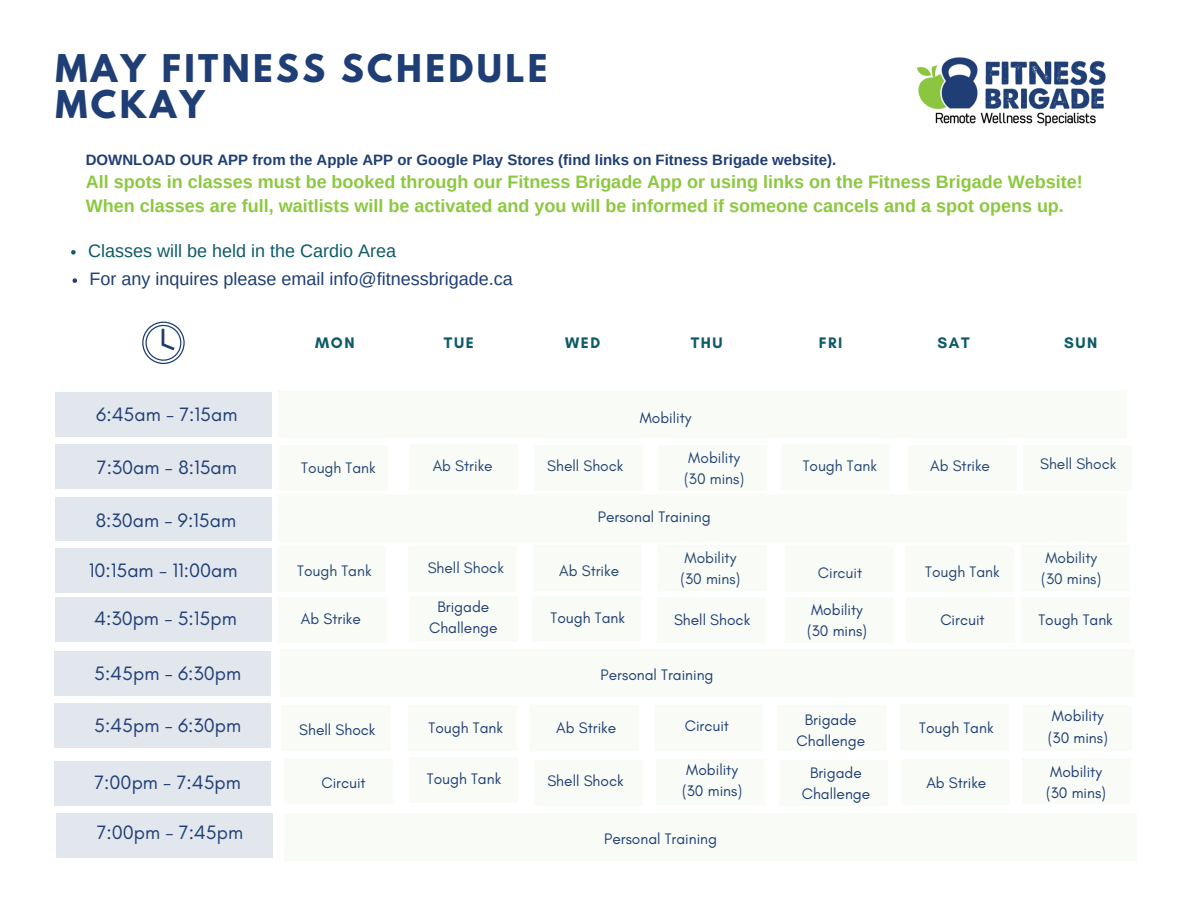
<style>
.page{position:relative;width:1188px;height:918px;background:#fff}
.page>*{position:absolute;margin:0;border:0;box-sizing:border-box;transform-origin:0 0}
.t1{font:700 33.9px/36px "League Spartan";letter-spacing:.1em;color:#1f3e75}
.t2{font:19.8px "Glacial Indifference";color:#1f3e75}
.t3{font:700 18px/24.8px "Arimo";color:#8cc840}
.t4{font:18px "Arimo";color:#1f3e75}
.t5{font:18px "Arimo";color:#0e5b68}
.t6{font:700 15.6px "Glacial Indifference";letter-spacing:.1em;color:#0e5b68}
.t7{font:15.45px/21.1px "Glacial Indifference";color:#1f3e75;text-align:center}
.t8{font:700 15px "Arimo";color:#1f3e75}
</style>
<div class="page">
<img style="left:916px;top:57px;width:190px;height:69px">
<svg style="left:142px;top:322px;width:43px;height:42px"></svg>
<div style="left:55px;top:392px;width:216px;height:44px;background:#e2e6ed"></div>
<div style="left:55px;top:445px;width:216px;height:43px;background:#e2e6ed"></div>
<div style="left:55px;top:497px;width:216px;height:44px;background:#e2e6ed"></div>
<div style="left:55px;top:548px;width:216px;height:44px;background:#e2e6ed"></div>
<div style="left:54px;top:652px;width:216px;height:44px;background:#e2e6ed"></div>
<div style="left:281px;top:705px;width:109px;height:45px;background:#f9fcf6"></div>
<div style="left:408px;top:705px;width:109px;height:45px;background:#f9fcf6"></div>
<div style="left:531px;top:705px;width:108px;height:45px;background:#f9fcf6"></div>
<div style="left:654px;top:705px;width:109px;height:45px;background:#f9fcf6"></div>
<div style="left:777px;top:705px;width:109px;height:45px;background:#f9fcf6"></div>
<div style="left:900px;top:704px;width:109px;height:45px;background:#f9fcf6"></div>
<div style="left:1023px;top:705px;width:109px;height:45px;background:#f9fcf6"></div>
<div style="left:54px;top:703px;width:216px;height:44px;background:#e2e6ed"></div>
<div style="left:57px;top:813px;width:216px;height:44px;background:#e2e6ed"></div>
<div style="left:279px;top:495px;width:848px;height:46px;background:#f9fcf6"></div>
<svg style="left:71px;top:250px;width:5px;height:5px"></svg>
<div style="left:278px;top:391px;width:848px;height:46px;background:#f9fcf6"></div>
<div style="left:55px;top:597px;width:216px;height:44px;background:#e2e6ed"></div>
<div style="left:657px;top:597px;width:109px;height:45px;background:#f9fcf6"></div>
<div style="left:533px;top:596px;width:108px;height:45px;background:#f9fcf6"></div>
<div style="left:409px;top:596px;width:108px;height:45px;background:#f9fcf6"></div>
<div style="left:278px;top:597px;width:109px;height:45px;background:#f9fcf6"></div>
<div style="left:785px;top:597px;width:109px;height:45px;background:#f9fcf6"></div>
<div style="left:1021px;top:597px;width:109px;height:45px;background:#f9fcf6"></div>
<div style="left:906px;top:597px;width:108px;height:45px;background:#f9fcf6"></div>
<div style="left:54px;top:761px;width:216px;height:44px;background:#e2e6ed"></div>
<div style="left:280px;top:649px;width:853px;height:47px;background:#f9fcf6"></div>
<svg style="left:73px;top:278px;width:4px;height:5px"></svg>
<div style="left:534px;top:761px;width:109px;height:45px;background:#f9fcf6"></div>
<div style="left:409px;top:757px;width:109px;height:45px;background:#f9fcf6"></div>
<div style="left:284px;top:759px;width:109px;height:45px;background:#f9fcf6"></div>
<div style="left:656px;top:760px;width:109px;height:45px;background:#f9fcf6"></div>
<div style="left:779px;top:761px;width:109px;height:45px;background:#f9fcf6"></div>
<div style="left:901px;top:760px;width:109px;height:45px;background:#f9fcf6"></div>
<div style="left:1022px;top:758px;width:109px;height:45px;background:#f9fcf6"></div>
<div style="left:284px;top:813px;width:853px;height:48px;background:#f9fcf6"></div>
<div style="left:905px;top:547px;width:109px;height:45px;background:#f9fcf6"></div>
<div style="left:785px;top:547px;width:109px;height:45px;background:#f9fcf6"></div>
<div style="left:658px;top:545px;width:109px;height:45px;background:#f9fcf6"></div>
<div style="left:533px;top:545px;width:109px;height:45px;background:#f9fcf6"></div>
<div style="left:408px;top:547px;width:109px;height:45px;background:#f9fcf6"></div>
<div style="left:277px;top:547px;width:109px;height:45px;background:#f9fcf6"></div>
<div style="left:1021px;top:545px;width:109px;height:45px;background:#f9fcf6"></div>
<div style="left:781px;top:445px;width:109px;height:45px;background:#f9fcf6"></div>
<div style="left:658px;top:445px;width:109px;height:45px;background:#f9fcf6"></div>
<div style="left:534px;top:445px;width:109px;height:45px;background:#f9fcf6"></div>
<div style="left:409px;top:445px;width:109px;height:45px;background:#f9fcf6"></div>
<div style="left:279px;top:445px;width:108px;height:45px;background:#f9fcf6"></div>
<div style="left:908px;top:445px;width:108px;height:45px;background:#f9fcf6"></div>
<div style="left:1024px;top:445px;width:108px;height:45px;background:#f9fcf6"></div>
<h1 class="t1" style="left:56px;top:55px;width:493px">MAY FITNESS SCHEDULE<br>MCKAY</h1>
<h4 class="t8" style="left:86px;top:152px;width:752px">DOWNLOAD OUR APP from the Apple APP or Google Play Stores (find links on Fitness Brigade website).</h4>
<h4 class="t3" style="left:86px;top:169px;width:999px">All spots in classes must be booked through our Fitness Brigade App or using links on the Fitness Brigade Website!<br>When classes are full, waitlists will be activated and you will be informed if someone cancels and a spot opens up.</h4>
<p class="t5" style="left:88px;top:241px;width:309px">Classes will be held in the Cardio Area</p>
<p class="t4" style="left:90px;top:269px;width:425px">For any inquires please email info@fitnessbrigade.ca</p>
<h2 class="t6" style="left:315px;top:333px;width:41px">MON</h2>
<p class="t6" style="left:444px;top:333px;width:31px">TUE</p>
<p class="t6" style="left:565px;top:333px;width:37px">WED</p>
<p class="t6" style="left:691px;top:333px;width:33px">THU</p>
<h4 class="t6" style="left:819px;top:333px;width:25px">FRI</h4>
<h4 class="t6" style="left:938px;top:333px;width:34px">SAT</h4>
<h4 class="t6" style="left:1064px;top:333px;width:35px">SUN</h4>
<h4 class="t2" style="left:96px;top:402px;width:143px">6:45am - 7:15am</h4>
<h4 class="t2" style="left:97px;top:455px;width:141px">7:30am - 8:15am</h4>
<h4 class="t2" style="left:96px;top:508px;width:142px">8:30am - 9:15am</h4>
<p class="t2" style="left:89px;top:558px;width:150px">10:15am - 11:00am</p>
<p class="t7" style="left:640px;top:407px;width:53px">Mobility</p>
<p class="t7" style="left:688px;top:447px;width:53px">Mobility</p>
<p class="t7" style="left:684px;top:468px;width:62px">(30 mins)</p>
<p class="t7" style="left:301px;top:457px;width:76px">Tough Tank</p>
<p class="t7" style="left:547px;top:455px;width:78px">Shell Shock</p>
<p class="t7" style="left:433px;top:455px;width:61px">Ab Strike</p>
<p class="t7" style="left:930px;top:455px;width:61px">Ab Strike</p>
<p class="t7" style="left:803px;top:455px;width:76px">Tough Tank</p>
<p class="t7" style="left:598px;top:506px;width:114px">Personal Training</p>
<p class="t7" style="left:685px;top:547px;width:53px">Mobility</p>
<p class="t7" style="left:680px;top:568px;width:62px">(30 mins)</p>
<p class="t7" style="left:428px;top:557px;width:78px">Shell Shock</p>
<p class="t7" style="left:429px;top:596px;width:70px">Brigade<br>Challenge</p>
<p class="t7" style="left:297px;top:560px;width:76px">Tough Tank</p>
<p class="t7" style="left:559px;top:560px;width:61px">Ab Strike</p>
<p class="t7" style="left:925px;top:561px;width:76px">Tough Tank</p>
<p class="t7" style="left:818px;top:562px;width:46px">Circuit</p>
<p class="t7" style="left:811px;top:599px;width:53px">Mobility</p>
<h3 class="t7" style="left:807px;top:620px;width:62px">(30 mins)</h3>
<h3 class="t7" style="left:551px;top:607px;width:76px">Tough Tank</h3>
<p class="t2" style="left:94px;top:606px;width:144px">4:30pm - 5:15pm</p>
<p class="t7" style="left:674px;top:609px;width:78px">Shell Shock</p>
<p class="t7" style="left:940px;top:609px;width:46px">Circuit</p>
<p class="t7" style="left:301px;top:608px;width:61px">Ab Strike</p>
<p class="t2" style="left:94px;top:661px;width:149px">5:45pm - 6:30pm</p>
<p class="t7" style="left:601px;top:664px;width:114px">Personal Training</p>
<h3 class="t2" style="left:94px;top:714px;width:149px">5:45pm - 6:30pm</h3>
<h3 class="t2" style="left:95px;top:770px;width:148px">7:00pm - 7:45pm</h3>
<p class="t7" style="left:299px;top:719px;width:78px">Shell Shock</p>
<p class="t7" style="left:429px;top:717px;width:76px">Tough Tank</p>
<p class="t7" style="left:556px;top:717px;width:61px">Ab Strike</p>
<p class="t7" style="left:321px;top:772px;width:46px">Circuit</p>
<p class="t7" style="left:427px;top:768px;width:76px">Tough Tank</p>
<p class="t7" style="left:547px;top:770px;width:78px">Shell Shock</p>
<p class="t7" style="left:685px;top:715px;width:46px">Circuit</p>
<p class="t7" style="left:686px;top:759px;width:53px">Mobility</p>
<p class="t7" style="left:682px;top:780px;width:62px">(30 mins)</p>
<p class="t7" style="left:797px;top:709px;width:70px">Brigade<br>Challenge</p>
<p class="t7" style="left:802px;top:762px;width:70px">Brigade<br>Challenge</p>
<p class="t7" style="left:919px;top:717px;width:76px">Tough Tank</p>
<p class="t7" style="left:926px;top:772px;width:61px">Ab Strike</p>
<h3 class="t2" style="left:97px;top:820px;width:148px">7:00pm - 7:45pm</h3>
<p class="t7" style="left:604px;top:828px;width:114px">Personal Training</p>
<p class="t7" style="left:1040px;top:453px;width:78px">Shell Shock</p>
<p class="t7" style="left:1045px;top:547px;width:53px">Mobility</p>
<p class="t7" style="left:1041px;top:568px;width:62px">(30 mins)</p>
<p class="t7" style="left:1038px;top:609px;width:76px">Tough Tank</p>
<p class="t7" style="left:1052px;top:705px;width:53px">Mobility</p>
<p class="t7" style="left:1048px;top:727px;width:62px">(30 mins)</p>
<p class="t7" style="left:1050px;top:761px;width:53px">Mobility</p>
<p class="t7" style="left:1046px;top:782px;width:62px">(30 mins)</p>
</div>
